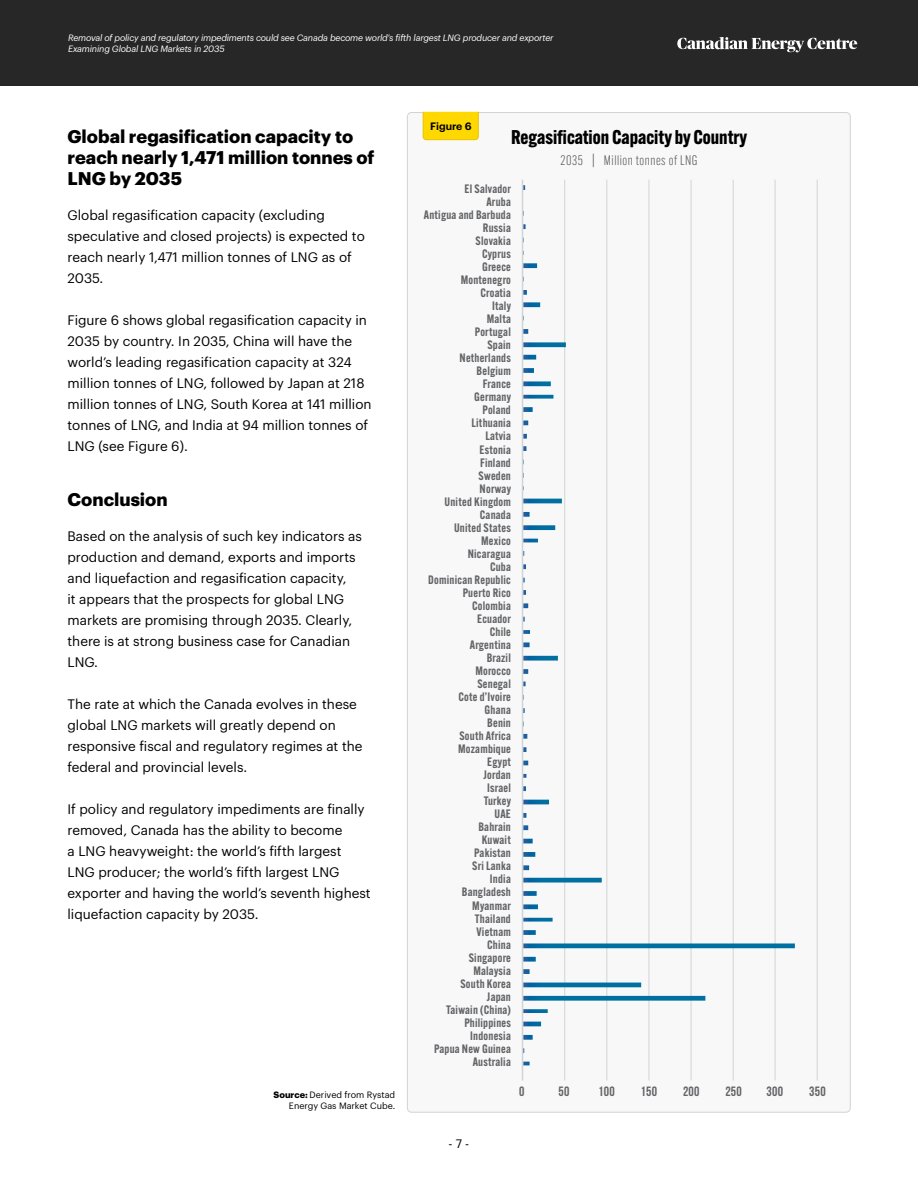
<style>
.page{position:relative;width:918px;height:1188px;background:#fff}
.page>*{position:absolute;margin:0;border:0;box-sizing:border-box;transform-origin:0 0}
.t1{font:700 19.5px "Alternate Gothic ATF";color:#000}
.t2{font:700 18px/21px "Graphik";color:#000}
.t3{font:13.5px/21px "Graphik";color:#000}
.t4{font:300 13.5px "Alternate Gothic ATF";letter-spacing:.04em;color:#58595b}
.t5{font:700 13.5px "Bebas Neue";letter-spacing:.02em;color:#636466}
.t6{font:600 12px/13px "Alternate Gothic ATF";letter-spacing:.02em;color:#636466;text-align:right}
.t7{font:12px "Graphik";color:#000}
.t8{font:600 10.5px "Graphik";color:#000}
.t9{font:italic 9px/10.8px "Graphik";letter-spacing:-.02em;color:#fff}
.t10{font:9px "Graphik";color:#000}
.s1{font-weight:700}
</style>
<div class="page">
<div style="left:0;top:0;width:918px;height:86px;background:#272727"></div>
<svg style="left:677px;top:37px;width:180px;height:15px"></svg>
<div style="left:407px;top:113px;width:443px;height:999px;background:#f8f8f9;border-radius:4px"></div>
<svg style="left:423px;top:111px;width:56px;height:29px;background:#fdd808"></svg>
<hr style="left:522px;top:180px;width:1px;height:901px;background:#d1d3d4">
<hr style="left:564px;top:180px;width:1px;height:901px;background:#d1d3d4">
<hr style="left:607px;top:180px;width:1px;height:901px;background:#d1d3d4">
<hr style="left:649px;top:180px;width:1px;height:901px;background:#d1d3d4">
<hr style="left:775px;top:180px;width:1px;height:901px;background:#d1d3d4">
<hr style="left:691px;top:180px;width:1px;height:901px;background:#d1d3d4">
<hr style="left:817px;top:180px;width:1px;height:901px;background:#d1d3d4">
<hr style="left:733px;top:180px;width:1px;height:901px;background:#d1d3d4">
<svg style="left:523px;top:185px;width:272px;height:880px"></svg>
<p class="t9" style="left:68px;top:32px;width:487px">Removal of policy and regulatory impediments could see Canada become world’s fifth largest LNG producer and exporter<br>Examining Global LNG Markets in 2035</p>
<h2 class="t2" style="left:68px;top:125px;width:309px">Global regasification capacity to reach nearly 1,471 million tonnes of<br>LNG by 2035</h2>
<p class="t3" style="left:68px;top:203px;width:299px">Global regasification capacity (excluding speculative and closed projects) is expected to reach nearly 1,471 million tonnes of LNG as of 2035.</p>
<p class="t3" style="left:68px;top:309px;width:306px">Figure 6 shows global regasification capacity in 2035 by country. In 2035, China will have the world’s leading regasification capacity at 324 million tonnes of LNG, followed by Japan at 218 million tonnes of LNG, South Korea at 141 million tonnes of LNG, and India at 94 million tonnes of LNG (see Figure 6).</p>
<h2 class="t2" style="left:68px;top:488px;width:102px">Conclusion</h2>
<p class="t3" style="left:68px;top:524px;width:296px">Based on the analysis of such key indicators as production and demand, exports and imports and liquefaction and regasification capacity,<br>it appears that the prospects for global LNG markets are promising through 2035. Clearly, there is at strong business case for Canadian LNG.</p>
<p class="t3" style="left:68px;top:692px;width:297px">The rate at which the Canada evolves in these global LNG markets will greatly depend on responsive fiscal and regulatory regimes at the federal and provincial levels.</p>
<p class="t3" style="left:68px;top:798px;width:305px">If policy and regulatory impediments are finally removed, Canada has the ability to become<br>a LNG heavyweight: the world’s fifth largest LNG producer; the world’s fifth largest LNG exporter and having the world’s seventh highest liquefaction capacity by 2035.</p>
<p class="t8" style="left:430px;top:118px;width:43px">Figure 6</p>
<h1 class="t1" style="left:511px;top:125px;width:238px">Regasification Capacity by Country</h1>
<p class="t4" style="left:560px;top:152px;width:139px">2035 | Million tonnes of LNG</p>
<p class="t6" style="left:424px;top:182px;width:89px">El Salvador<br>Aruba<br>Antigua and Barbuda<br>Russia<br>Slovakia<br>Cyprus<br>Greece<br>Montenegro<br>Croatia<br>Italy<br>Malta<br>Portugal<br>Spain<br>Netherlands<br>Belgium<br>France<br>Germany<br>Poland<br>Lithuania<br>Latvia<br>Estonia<br>Finland<br>Sweden<br>Norway<br>United Kingdom<br>Canada<br>United States<br>Mexico<br>Nicaragua<br>Cuba<br>Dominican Republic<br>Puerto Rico<br>Colombia<br>Ecuador<br>Chile<br>Argentina<br>Brazil<br>Morocco<br>Senegal<br>Cote d’Ivoire<br>Ghana<br>Benin<br>South Africa<br>Mozambique<br>Egypt<br>Jordan<br>Israel<br>Turkey<br>UAE<br>Bahrain<br>Kuwait<br>Pakistan<br>Sri Lanka<br>India<br>Bangladesh<br>Myanmar<br>Thailand<br>Vietnam<br>China<br>Singapore<br>Malaysia<br>South Korea<br>Japan<br>Taiwain (China)<br>Philippines<br>Indonesia<br>Papua New Guinea<br>Australia</p>
<p class="t10" style="left:274px;top:1088px;width:123px"><span class="s1">Source:</span> Derived from Rystad</p>
<p class="t5" style="left:519px;top:1084px;width:7px">0</p>
<p class="t5" style="left:559px;top:1084px;width:12px">50</p>
<p class="t5" style="left:598px;top:1084px;width:18px">100</p>
<p class="t5" style="left:640px;top:1084px;width:18px">150</p>
<p class="t5" style="left:683px;top:1084px;width:18px">200</p>
<p class="t5" style="left:725px;top:1084px;width:18px">250</p>
<p class="t5" style="left:767px;top:1084px;width:18px">300</p>
<p class="t5" style="left:809px;top:1084px;width:18px">350</p>
<p class="t10" style="left:289px;top:1099px;width:108px">Energy Gas Market Cube.</p>
<p class="t7" style="left:449px;top:1135px;width:22px">- 7 -</p>
</div>
